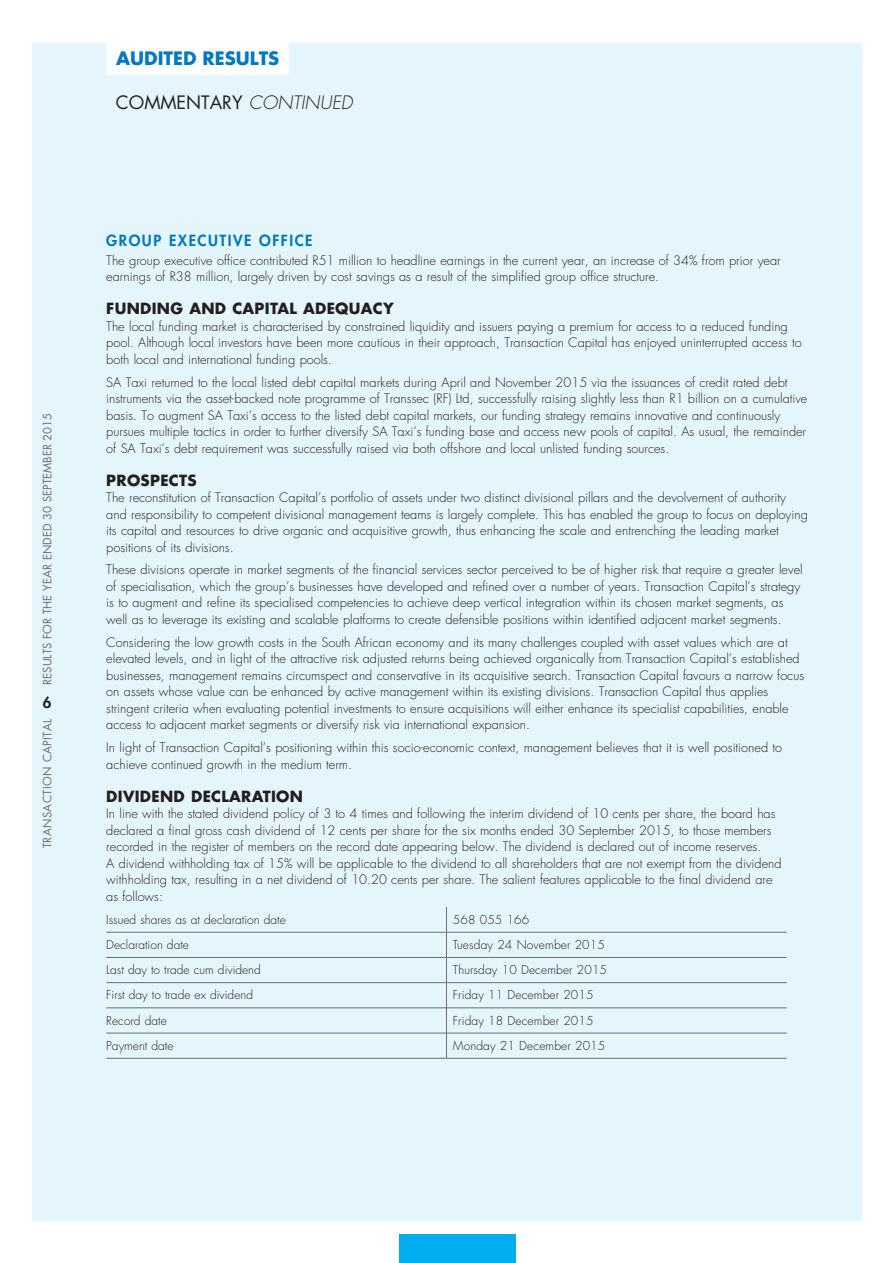
<style>
.page{position:relative;width:893px;height:1263px;background:#fff}
.page>*{position:absolute;margin:0;border:0;box-sizing:border-box;transform-origin:0 0}
.t1{font:18px "Futura Std";color:#231f20}
.t2{font:700 18px "Futura Std";color:#0079c2}
.t3{font:700 15px "Futura Std";letter-spacing:.02em;color:#231f20}
.t4{font:800 15px "Futura Std";letter-spacing:.1em;color:#0079c2}
.t5{font:800 15px "Futura Std";color:#231f20}
.t6{font:300 12.75px/16.5px "Futura Std";color:#231f20}
.t7{font:300 12px "Futura Std";color:#231f20}
.t8{font:11.25px "Futura Std";color:#6c6d70}
.t9{font:11.25px "Futura Std";letter-spacing:.03em;color:#6c6d70}
.s1{font-weight:300;font-style:italic}
</style>
<div class="page">
<div style="left:32px;top:43px;width:829px;height:1177px;background:#e5f5fc"></div>
<hr style="left:106px;top:932px;width:340px;height:1px;background:#6c6d70">
<hr style="left:447px;top:932px;width:340px;height:1px;background:#6c6d70">
<hr style="left:106px;top:957px;width:340px;height:1px;background:#6c6d70">
<hr style="left:447px;top:957px;width:340px;height:1px;background:#6c6d70">
<hr style="left:106px;top:982px;width:340px;height:1px;background:#6c6d70">
<hr style="left:447px;top:982px;width:340px;height:1px;background:#6c6d70">
<hr style="left:106px;top:1007px;width:340px;height:1px;background:#6c6d70">
<hr style="left:447px;top:1007px;width:340px;height:1px;background:#6c6d70">
<hr style="left:106px;top:1033px;width:340px;height:1px;background:#6c6d70">
<hr style="left:447px;top:1033px;width:340px;height:1px;background:#6c6d70">
<hr style="left:106px;top:1058px;width:340px;height:1px;background:#6c6d70">
<hr style="left:446px;top:1058px;width:341px;height:1px;background:#6c6d70">
<svg style="left:446px;top:907px;width:1px;height:151px"></svg>
<div style="left:106px;top:41px;width:183px;height:34px;background:#fff"></div>
<div style="left:399px;top:1235px;width:116px;height:28px;background:#00aeef"></div>
<p class="t8" style="left:40px;top:685px;width:273px;rotate:-90deg">RESULTS FOR THE YEAR ENDED 30 SEPTEMBER 2015</p>
<p class="t5" style="left:43px;top:693px;width:10px">6</p>
<p class="t9" style="left:40px;top:848px;width:131px;rotate:-90deg">TRANSACTION CAPITAL</p>
<h1 class="t2" style="left:116px;top:46px;width:165px">AUDITED RESULTS</h1>
<h1 class="t1" style="left:116px;top:91px;width:238px">COMMENTARY <span class="s1">CONTINUED</span></h1>
<p class="t4" style="left:106px;top:231px;width:208px">GROUP EXECUTIVE OFFICE</p>
<p class="t6" style="left:106px;top:252px;width:676px">The group executive office contributed R51 million to headline earnings in the current year, an increase of 34% from prior year earnings of R38 million, largely driven by cost savings as a result of the simplified group office structure.</p>
<p class="t3" style="left:106px;top:299px;width:289px">FUNDING AND CAPITAL ADEQUACY</p>
<p class="t6" style="left:106px;top:318px;width:697px">The local funding market is characterised by constrained liquidity and issuers paying a premium for access to a reduced funding pool. Although local investors have been more cautious in their approach, Transaction Capital has enjoyed uninterrupted access to both local and international funding pools.</p>
<p class="t6" style="left:106px;top:374px;width:703px">SA Taxi returned to the local listed debt capital markets during April and November 2015 via the issuances of credit rated debt instruments via the asset-backed note programme of Transsec (RF) Ltd, successfully raising slightly less than R1 billion on a cumulative basis. To augment SA Taxi’s access to the listed debt capital markets, our funding strategy remains innovative and continuously pursues multiple tactics in order to further diversify SA Taxi’s funding base and access new pools of capital. As usual, the remainder of SA Taxi’s debt requirement was successfully raised via both offshore and local unlisted funding sources.</p>
<p class="t3" style="left:106px;top:470px;width:92px">PROSPECTS</p>
<p class="t6" style="left:106px;top:489px;width:703px">The reconstitution of Transaction Capital’s portfolio of assets under two distinct divisional pillars and the devolvement of authority and responsibility to competent divisional management teams is largely complete. This has enabled the group to focus on deploying its capital and resources to drive organic and acquisitive growth, thus enhancing the scale and entrenching the leading market positions of its divisions.</p>
<p class="t6" style="left:106px;top:562px;width:698px">These divisions operate in market segments of the financial services sector perceived to be of higher risk that require a greater level of specialisation, which the group’s businesses have developed and refined over a number of years. Transaction Capital’s strategy is to augment and refine its specialised competencies to achieve deep vertical integration within its chosen market segments, as well as to leverage its existing and scalable platforms to create defensible positions within identified adjacent market segments.</p>
<p class="t6" style="left:106px;top:634px;width:699px">Considering the low growth costs in the South African economy and its many challenges coupled with asset values which are at elevated levels, and in light of the attractive risk adjusted returns being achieved organically from Transaction Capital’s established businesses, management remains circumspect and conservative in its acquisitive search. Transaction Capital favours a narrow focus on assets whose value can be enhanced by active management within its existing divisions. Transaction Capital thus applies stringent criteria when evaluating potential investments to ensure acquisitions will either enhance its specialist capabilities, enable access to adjacent market segments or diversify risk via international expansion.</p>
<p class="t6" style="left:106px;top:740px;width:677px">In light of Transaction Capital’s positioning within this socio-economic context, management believes that it is well positioned to achieve continued growth in the medium term.</p>
<p class="t3" style="left:106px;top:786px;width:198px">DIVIDEND DECLARATION</p>
<p class="t6" style="left:106px;top:806px;width:677px">In line with the stated dividend policy of 3 to 4 times and following the interim dividend of 10 cents per share, the board has declared a final gross cash dividend of 12 cents per share for the six months ended 30 September 2015, to those members recorded in the register of members on the record date appearing below. The dividend is declared out of income reserves.<br>A dividend withholding tax of 15% will be applicable to the dividend to all shareholders that are not exempt from the dividend withholding tax, resulting in a net dividend of 10.20 cents per share. The salient features applicable to the final dividend are as follows:</p>
<p class="t7" style="left:106px;top:912px;width:181px">Issued shares as at declaration date</p>
<p class="t7" style="left:453px;top:912px;width:78px">568 055 166</p>
<p class="t7" style="left:106px;top:937px;width:84px">Declaration date</p>
<p class="t7" style="left:453px;top:937px;width:153px">Tuesday 24 November 2015</p>
<p class="t7" style="left:106px;top:962px;width:156px">Last day to trade cum dividend</p>
<p class="t7" style="left:453px;top:962px;width:156px">Thursday 10 December 2015</p>
<p class="t7" style="left:106px;top:988px;width:148px">First day to trade ex dividend</p>
<p class="t7" style="left:453px;top:988px;width:142px">Friday 11 December 2015</p>
<p class="t7" style="left:106px;top:1013px;width:62px">Record date</p>
<p class="t7" style="left:453px;top:1013px;width:142px">Friday 18 December 2015</p>
<p class="t7" style="left:106px;top:1038px;width:69px">Payment date</p>
<p class="t7" style="left:453px;top:1038px;width:154px">Monday 21 December 2015</p>
</div>
